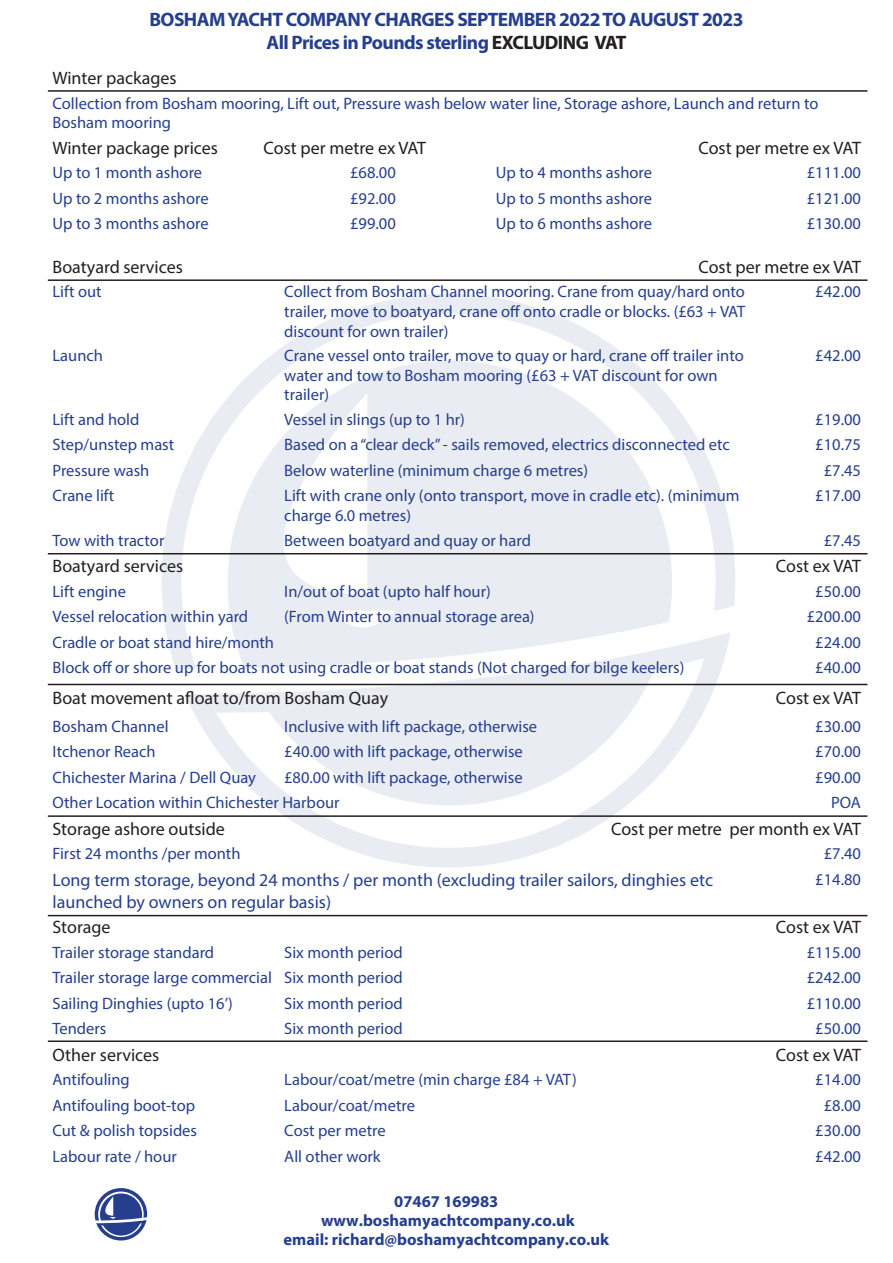
<style>
.page{position:relative;width:893px;height:1263px;background:#fff}
.page>*{position:absolute;margin:0;border:0;box-sizing:border-box;transform-origin:0 0}
.t1{font:700 19.5px/23.4px "Myriad Pro";letter-spacing:-.03em;color:#253f8e;text-align:center}
.t2{font:18px "Myriad Pro";color:#231f20}
.t3{font:18px/21.6px "Myriad Pro";color:#253f8e}
.body_text{font:16.5px/19.8px "Myriad Pro";color:#253f8e}
.t4{font:700 16.5px/19px "Myriad Pro";color:#253f8e;text-align:center}
.s1{color:#231f20}
</style>
<div class="page">
<div style="left:162px;top:294px;width:573px;height:573px;border:20px solid #253f8e;border-radius:50%"></div>
<div style="left:228px;top:361px;width:444px;height:444px;background:#e9ecf3;border-radius:50%"></div>
<svg style="left:179px;top:393px;width:188px;height:193px"></svg>
<svg style="left:191px;top:706px;width:515px;height:19px"></svg>
<svg style="left:160px;top:586px;width:586px;height:120px"></svg>
<div style="left:95px;top:1188px;width:52px;height:52px;border:3px solid #253f8e;border-radius:50%"></div>
<div style="left:100px;top:1193px;width:42px;height:42px;background:#253f8e;border-radius:50%"></div>
<svg style="left:94px;top:1196px;width:54px;height:31px"></svg>
<hr style="left:48px;top:90px;width:819px;height:2px;background:#231f20">
<hr style="left:48px;top:279px;width:819px;height:2px;background:#231f20">
<hr style="left:48px;top:553px;width:819px;height:1px;background:#231f20">
<hr style="left:48px;top:684px;width:819px;height:1px;background:#231f20">
<hr style="left:48px;top:815px;width:819px;height:2px;background:#231f20">
<hr style="left:48px;top:915px;width:819px;height:1px;background:#231f20">
<hr style="left:48px;top:1040px;width:819px;height:2px;background:#231f20">
<p class="t1" style="left:149px;top:7px;width:596px">BOSHAM YACHT COMPANY CHARGES SEPTEMBER 2022 TO AUGUST 2023<br>All Prices in Pounds sterling <span class="s1">EXCLUDING VAT</span></p>
<p class="t2" style="left:52px;top:67px;width:126px">Winter packages</p>
<p class="body_text" style="left:52px;top:93px;width:767px">Collection from Bosham mooring, Lift out, Pressure wash below water line, Storage ashore, Launch and return to<br>Bosham mooring</p>
<p class="t2" style="left:52px;top:137px;width:167px">Winter package prices</p>
<p class="t2" style="left:264px;top:137px;width:164px">Cost per metre ex VAT</p>
<p class="t2" style="left:698px;top:137px;width:164px">Cost per metre ex VAT</p>
<p class="body_text" style="left:52px;top:163px;width:151px">Up to 1 month ashore</p>
<p class="body_text" style="left:350px;top:163px;width:47px">£68.00</p>
<p class="body_text" style="left:496px;top:163px;width:158px">Up to 4 months ashore</p>
<p class="body_text" style="left:807px;top:163px;width:56px">£111.00</p>
<p class="body_text" style="left:52px;top:188px;width:158px">Up to 2 months ashore</p>
<p class="body_text" style="left:350px;top:188px;width:47px">£92.00</p>
<p class="body_text" style="left:496px;top:188px;width:158px">Up to 5 months ashore</p>
<p class="body_text" style="left:807px;top:188px;width:56px">£121.00</p>
<p class="body_text" style="left:52px;top:214px;width:158px">Up to 3 months ashore</p>
<p class="body_text" style="left:350px;top:214px;width:47px">£99.00</p>
<p class="body_text" style="left:496px;top:214px;width:158px">Up to 6 months ashore</p>
<p class="body_text" style="left:807px;top:214px;width:56px">£130.00</p>
<p class="t2" style="left:52px;top:255px;width:132px">Boatyard services</p>
<p class="t2" style="left:698px;top:255px;width:164px">Cost per metre ex VAT</p>
<p class="body_text" style="left:52px;top:281px;width:51px">Lift out</p>
<p class="body_text" style="left:284px;top:281px;width:462px;text-align:justify">Collect from Bosham Channel mooring. Crane from quay/hard onto trailer, move to boatyard, crane off onto cradle or blocks. (£63 + VAT discount for own trailer)</p>
<p class="body_text" style="left:815px;top:281px;width:47px">£42.00</p>
<p class="body_text" style="left:52px;top:345px;width:52px">Launch</p>
<p class="body_text" style="left:284px;top:345px;width:461px">Crane vessel onto trailer, move to quay or hard, crane off trailer into water and tow to Bosham mooring (£63 + VAT discount for own trailer)</p>
<p class="body_text" style="left:815px;top:345px;width:47px">£42.00</p>
<p class="body_text" style="left:52px;top:409px;width:88px">Lift and hold</p>
<p class="body_text" style="left:284px;top:409px;width:182px">Vessel in slings (up to 1 hr)</p>
<p class="body_text" style="left:815px;top:409px;width:47px">£19.00</p>
<p class="body_text" style="left:52px;top:435px;width:123px">Step/unstep mast</p>
<p class="body_text" style="left:284px;top:435px;width:447px">Based on a “clear deck” - sails removed, electrics disconnected etc</p>
<p class="body_text" style="left:815px;top:435px;width:47px">£10.75</p>
<p class="body_text" style="left:52px;top:460px;width:98px">Pressure wash</p>
<p class="body_text" style="left:284px;top:460px;width:305px">Below waterline (minimum charge 6 metres)</p>
<p class="body_text" style="left:824px;top:460px;width:39px">£7.45</p>
<p class="body_text" style="left:52px;top:486px;width:63px">Crane lift</p>
<p class="body_text" style="left:284px;top:486px;width:457px">Lift with crane only (onto transport, move in cradle etc). (minimum charge 6.0 metres)</p>
<p class="body_text" style="left:815px;top:486px;width:47px">£17.00</p>
<p class="body_text" style="left:52px;top:530px;width:113px">Tow with tractor</p>
<p class="body_text" style="left:284px;top:530px;width:248px">Between boatyard and quay or hard</p>
<p class="body_text" style="left:824px;top:530px;width:39px">£7.45</p>
<p class="t2" style="left:52px;top:555px;width:132px">Boatyard services</p>
<p class="t2" style="left:776px;top:555px;width:87px">Cost ex VAT</p>
<p class="body_text" style="left:52px;top:581px;width:75px">Lift engine</p>
<p class="body_text" style="left:284px;top:581px;width:208px">In/out of boat (upto half hour)</p>
<p class="body_text" style="left:815px;top:581px;width:47px">£50.00</p>
<p class="body_text" style="left:52px;top:606px;width:197px">Vessel relocation within yard</p>
<p class="body_text" style="left:284px;top:606px;width:252px">(From Winter to annual storage area)</p>
<p class="body_text" style="left:807px;top:606px;width:56px">£200.00</p>
<p class="body_text" style="left:52px;top:632px;width:223px">Cradle or boat stand hire/month</p>
<p class="body_text" style="left:815px;top:632px;width:47px">£24.00</p>
<p class="body_text" style="left:52px;top:657px;width:633px">Block off or shore up for boats not using cradle or boat stands (Not charged for bilge keelers)</p>
<p class="body_text" style="left:815px;top:657px;width:47px">£40.00</p>
<p class="t2" style="left:52px;top:686px;width:337px">Boat movement afloat to/from Bosham Quay</p>
<p class="t2" style="left:776px;top:686px;width:87px">Cost ex VAT</p>
<p class="body_text" style="left:52px;top:716px;width:118px">Bosham Channel</p>
<p class="body_text" style="left:284px;top:716px;width:254px">Inclusive with lift package, otherwise</p>
<p class="body_text" style="left:815px;top:716px;width:47px">£30.00</p>
<p class="body_text" style="left:52px;top:742px;width:105px">Itchenor Reach</p>
<p class="body_text" style="left:284px;top:742px;width:240px">£40.00 with lift package, otherwise</p>
<p class="body_text" style="left:815px;top:742px;width:47px">£70.00</p>
<p class="body_text" style="left:52px;top:767px;width:205px">Chichester Marina / Dell Quay</p>
<p class="body_text" style="left:284px;top:767px;width:240px">£80.00 with lift package, otherwise</p>
<p class="body_text" style="left:815px;top:767px;width:47px">£90.00</p>
<p class="body_text" style="left:52px;top:793px;width:289px">Other Location within Chichester Harbour</p>
<p class="body_text" style="left:831px;top:793px;width:32px">POA</p>
<p class="t2" style="left:52px;top:818px;width:174px">Storage ashore outside</p>
<p class="t2" style="left:611px;top:818px;width:251px">Cost per metre per month ex VAT</p>
<p class="body_text" style="left:52px;top:844px;width:190px">First 24 months /per month</p>
<p class="body_text" style="left:824px;top:844px;width:39px">£7.40</p>
<p class="t3" style="left:52px;top:869px;width:662px">Long term storage, beyond 24 months / per month (excluding trailer sailors, dinghies etc launched by owners on regular basis)</p>
<p class="body_text" style="left:815px;top:869px;width:47px">£14.80</p>
<p class="t2" style="left:53px;top:916px;width:60px">Storage</p>
<p class="t2" style="left:776px;top:916px;width:87px">Cost ex VAT</p>
<p class="body_text" style="left:53px;top:942px;width:163px">Trailer storage standard</p>
<p class="body_text" style="left:284px;top:942px;width:120px">Six month period</p>
<p class="body_text" style="left:807px;top:942px;width:56px">£115.00</p>
<p class="body_text" style="left:53px;top:967px;width:221px">Trailer storage large commercial</p>
<p class="body_text" style="left:284px;top:967px;width:120px">Six month period</p>
<p class="body_text" style="left:807px;top:967px;width:56px">£242.00</p>
<p class="body_text" style="left:53px;top:993px;width:182px">Sailing Dinghies (upto 16’)</p>
<p class="body_text" style="left:284px;top:993px;width:120px">Six month period</p>
<p class="body_text" style="left:807px;top:993px;width:56px">£110.00</p>
<p class="body_text" style="left:53px;top:1018px;width:55px">Tenders</p>
<p class="body_text" style="left:284px;top:1018px;width:120px">Six month period</p>
<p class="body_text" style="left:815px;top:1018px;width:47px">£50.00</p>
<p class="t2" style="left:53px;top:1043px;width:108px">Other services</p>
<p class="t2" style="left:776px;top:1043px;width:87px">Cost ex VAT</p>
<p class="body_text" style="left:53px;top:1069px;width:79px">Antifouling</p>
<p class="body_text" style="left:284px;top:1069px;width:294px">Labour/coat/metre (min charge £84 + VAT)</p>
<p class="body_text" style="left:815px;top:1069px;width:47px">£14.00</p>
<p class="body_text" style="left:53px;top:1095px;width:144px">Antifouling boot-top</p>
<p class="body_text" style="left:284px;top:1095px;width:132px">Labour/coat/metre</p>
<p class="body_text" style="left:824px;top:1095px;width:39px">£8.00</p>
<p class="body_text" style="left:53px;top:1120px;width:146px">Cut &amp; polish topsides</p>
<p class="body_text" style="left:284px;top:1120px;width:103px">Cost per metre</p>
<p class="body_text" style="left:815px;top:1120px;width:47px">£30.00</p>
<p class="body_text" style="left:53px;top:1146px;width:126px">Labour rate / hour</p>
<p class="body_text" style="left:284px;top:1146px;width:98px">All other work</p>
<p class="body_text" style="left:815px;top:1146px;width:47px">£42.00</p>
<p class="t4" style="left:284px;top:1191px;width:327px">07467 169983 www.boshamyachtcompany.co.uk<br>email: richard@boshamyachtcompany.co.uk</p>
</div>
